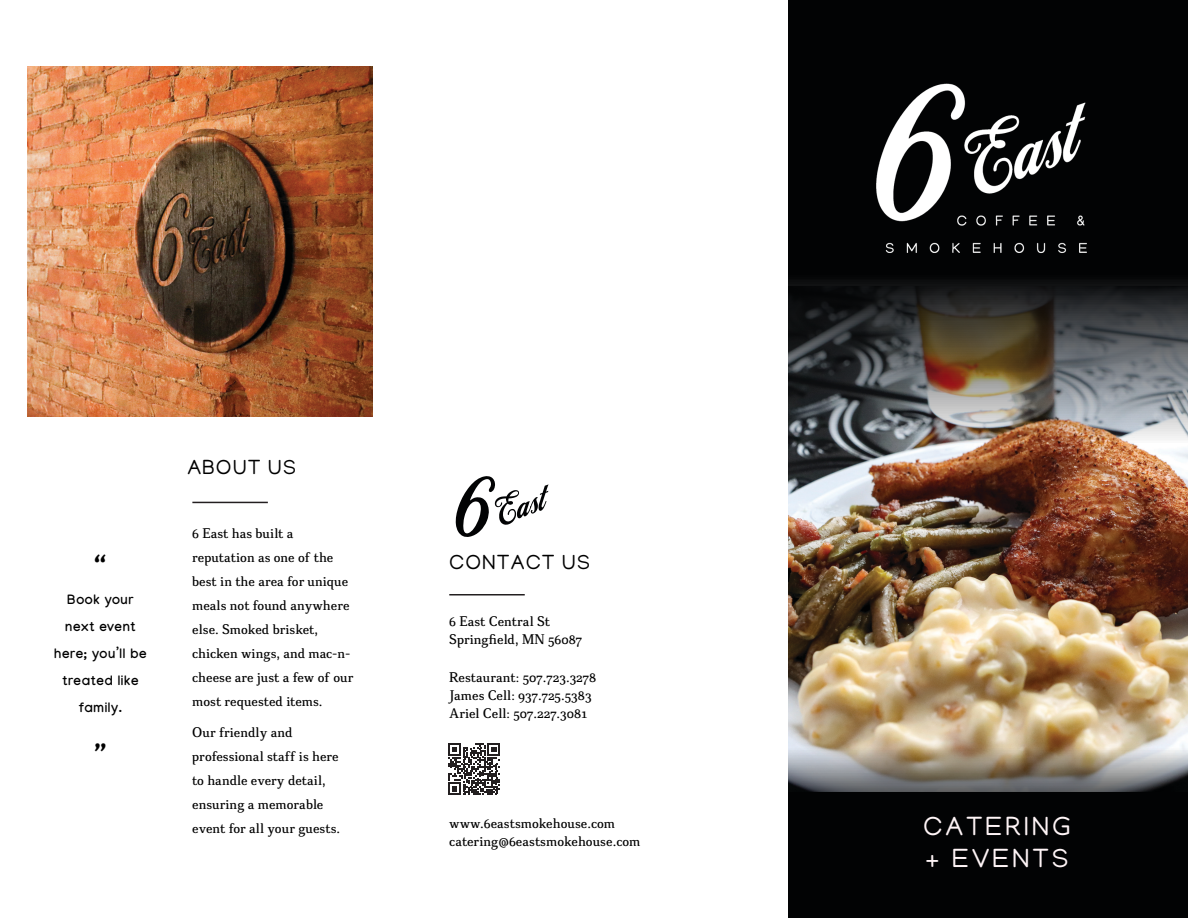
<style>
.page{position:relative;width:1188px;height:918px;background:#fff}
.page>*{position:absolute;margin:0;border:0;box-sizing:border-box;transform-origin:0 0}
.Header-2{font:700 34.5px "CA Texteron";color:#000}
.t1{font:27px "Manjari";letter-spacing:.1em;color:#fef4f6}
.Header-2-2{font:21px "Manjari";letter-spacing:.05em;color:#000}
.Paragraph-1{font:15px/24px "CA Texteron";color:#000}
.Header-2-3{font:700 13.5px/27px "Manjari";letter-spacing:.05em;color:#000;text-align:center}
</style>
<div class="page">
<img style="left:788px;top:443px;width:400px;height:305px">
<svg style="left:788px;top:0;width:400px;height:443px;background:#2c2a29"></svg>
<svg style="left:788px;top:748px;width:400px;height:170px;background:#252423"></svg>
<img style="left:864px;top:70px;width:236px;height:203px">
<hr style="left:192px;top:502px;width:76px;height:1px;background:#231f20">
<svg style="left:448px;top:743px;width:52px;height:52px"></svg>
<svg style="left:455px;top:476px;width:93px;height:61px"></svg>
<img style="left:27px;top:67px;width:346px;height:349px">
<hr style="left:449px;top:594px;width:76px;height:2px;background:#231f20">
<p class="Header-2" style="left:94px;top:540px;width:15px">“</p>
<p class="Header-2-3" style="left:54px;top:586px;width:94px">Book your next event here; you’ll be treated like family.</p>
<p class="Header-2" style="left:94px;top:729px;width:15px">”</p>
<p class="Header-2-2" style="left:187px;top:455px;width:111px">ABOUT US</p>
<p class="Paragraph-1" style="left:192px;top:521px;width:163px">6 East has built a reputation as one of the best in the area for unique meals not found anywhere else. Smoked brisket, chicken wings, and mac-n&shy;cheese are just a few of our most requested items.</p>
<p class="Paragraph-1" style="left:192px;top:720px;width:149px">Our friendly and professional staff is here to handle every detail, ensuring a memorable event for all your guests.</p>
<p class="Header-2-2" style="left:449px;top:550px;width:143px">CONTACT US</p>
<p class="Paragraph-1" style="left:449px;top:612px;width:134px;line-height:18px">6 East Central St<br>Springfield, MN 56087</p>
<p class="Paragraph-1" style="left:449px;top:668px;width:149px;line-height:18px">Restaurant: 507.723.3278<br>James Cell: 937.725.5383<br>Ariel Cell: 507.227.3081</p>
<p class="Paragraph-1" style="left:449px;top:814px;width:193px;line-height:18px">www.6eastsmokehouse.com catering@6eastsmokehouse.com</p>
<p class="t1" style="left:923px;top:810px;width:149px">CATERING</p>
<p class="t1" style="left:925px;top:842px;width:145px">+ EVENTS</p>
</div>
